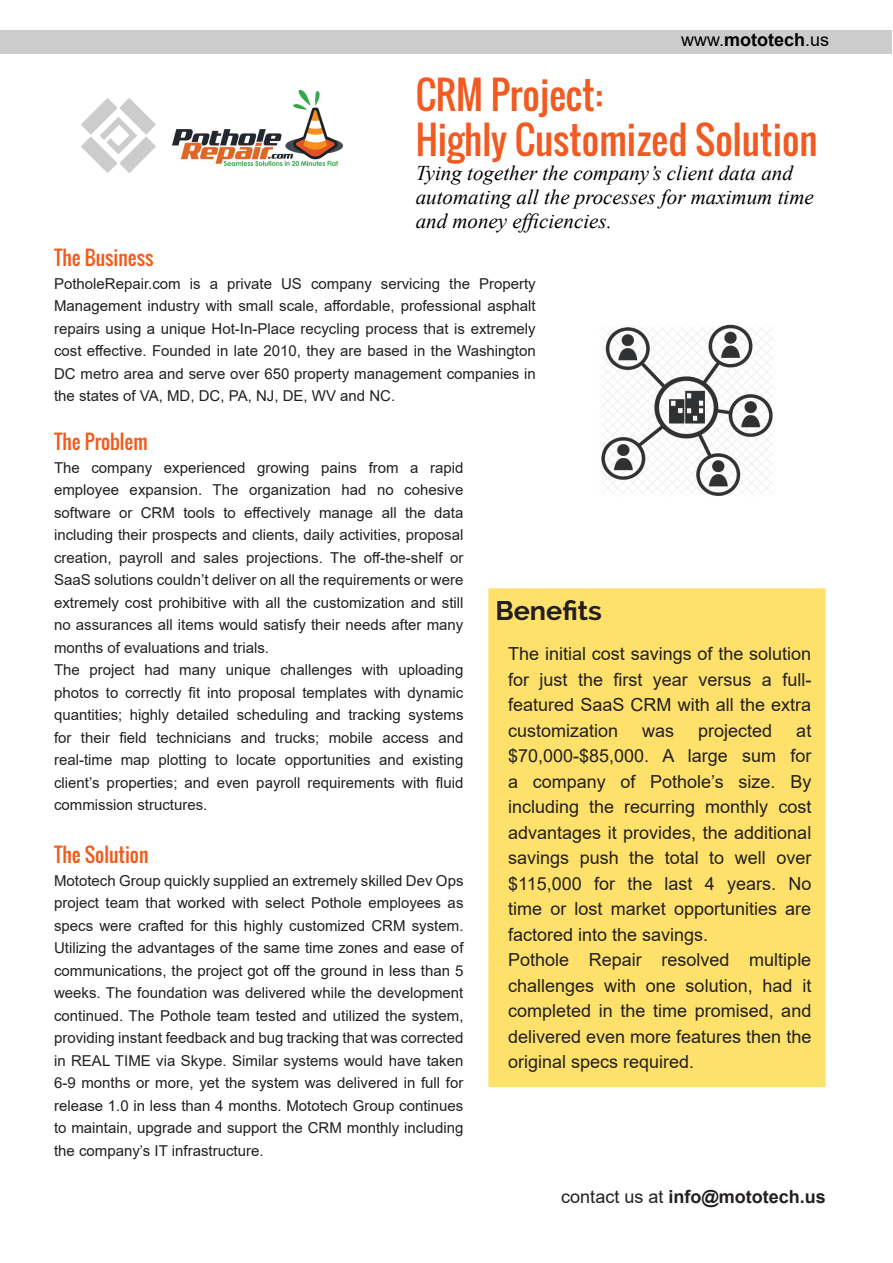
<style>
.page{position:relative;width:893px;height:1263px;background:#fff}
.page>*{position:absolute;margin:0;border:0;box-sizing:border-box;transform-origin:0 0}
.Texto{font:37.5px "Oswald";color:#f15a21}
.Texto-2{font:700 27px "Raleway";color:#231f20}
.Texto_1{font:italic 21px/24px "Times New Roman";color:#000}
.Texto_1-2{font:19.5px "Oswald";color:#f55919}
.Subtitulo_1{font:19.5px "Oswald";color:#f55919}
.Texto-3{font:18px/25.5px "Arial";color:#231f20;text-align:justify}
.Texto-4{font:700 18px "Arial";color:#231f20}
.Texto-5{font:700 18px "Arial";color:#000}
.Subtitulo_1-2{font:15px/22.5px "Arial";color:#231f20;text-align:justify}
.Texto_1-3{font:15px/22.5px "Arial";color:#231f20;text-align:justify}
.s1{font-weight:400}
</style>
<div class="page">
<div style="left:487px;top:587px;width:340px;height:502px;background:#fee16a;border:2px solid #fff"></div>
<img style="left:172px;top:91px;width:170px;height:75px">
<svg style="left:81px;top:98px;width:75px;height:75px"></svg>
<div style="left:1px;top:30px;width:891px;height:24px;background:#ccc"></div>
<img style="left:601px;top:324px;width:172px;height:172px">
<p class="Texto-5" style="left:681px;top:27px;width:150px"><span class="s1">www.</span>mototech<span class="s1">.us</span></p>
<p class="Texto" style="left:416px;top:67px;width:189px">CRM Project:</p>
<p class="Texto" style="left:416px;top:112px;width:404px">Highly Customized Solution</p>
<p class="Texto_1" style="left:416px;top:160px;width:400px">Tying together the company’s client data and automating all the processes for maximum time and money efficiencies.</p>
<p class="Subtitulo_1" style="left:54px;top:243px;width:101px">The Business</p>
<p class="Subtitulo_1-2" style="left:54px;top:272px;width:483px">PotholeRepair.com is a private US company servicing the Property Management industry with small scale, affordable, professional asphalt repairs using a unique Hot-In-Place recycling process that is extremely cost effective. Founded in late 2010, they are based in the Washington DC metro area and serve over 650 property management companies in the states of VA, MD, DC, PA, NJ, DE, WV and NC.</p>
<p class="Texto_1-2" style="left:54px;top:427px;width:95px">The Problem</p>
<p class="Texto_1-3" style="left:54px;top:456px;width:411px">The company experienced growing pains from a rapid employee expansion. The organization had no cohesive software or CRM tools to effectively manage all the data including their prospects and clients, daily activities, proposal creation, payroll and sales projections. The off-the-shelf or SaaS solutions couldn’t deliver on all the requirements or were extremely cost prohibitive with all the customization and still no assurances all items would satisfy their needs after many months of evaluations and trials.</p>
<p class="Texto_1-3" style="left:54px;top:659px;width:411px">The project had many unique challenges with uploading photos to correctly fit into proposal templates with dynamic quantities; highly detailed scheduling and tracking systems for their field technicians and trucks; mobile access and real-time map plotting to locate opportunities and existing client’s properties; and even payroll requirements with fluid commission structures.</p>
<p class="Texto_1-2" style="left:54px;top:840px;width:96px">The Solution</p>
<p class="Subtitulo_1-2" style="left:54px;top:869px;width:411px">Mototech Group quickly supplied an extremely skilled Dev Ops project team that worked with select Pothole employees as specs were crafted for this highly customized CRM system.<br>Utilizing the advantages of the same time zones and ease of communications, the project got off the ground in less than 5 weeks. The foundation was delivered while the development continued. The Pothole team tested and utilized the system, providing instant feedback and bug tracking that was corrected in REAL TIME via Skype. Similar systems would have taken 6-9 months or more, yet the system was delivered in full for release 1.0 in less than 4 months. Mototech Group continues to maintain, upgrade and support the CRM monthly including the company’s IT infrastructure.</p>
<p class="Texto-2" style="left:495px;top:595px;width:108px">Benefits</p>
<p class="Texto-3" style="left:508px;top:641px;width:305px">The initial cost savings of the solution for just the first year versus a full&shy;featured SaaS CRM with all the extra customization</p>
<p class="Texto-3" style="left:642px;top:717px;width:34px">was</p>
<p class="Texto-3" style="left:698px;top:717px;width:76px">projected</p>
<p class="Texto-3" style="left:508px;top:717px;width:305px;text-indent:288px">at $70,000-$85,000. A large sum for a company of Pothole’s size. By including the recurring monthly cost advantages it provides, the additional savings push the total to well over $115,000 for the last 4 years. No time or lost market opportunities are factored into the savings.</p>
<p class="Texto-3" style="left:508px;top:947px;width:305px">Pothole Repair resolved multiple challenges with one solution, had it completed in the time promised, and delivered even more features then the original specs required.</p>
<p class="Texto-4" style="left:561px;top:1184px;width:266px"><span class="s1">contact us at</span> info@mototech.us</p>
</div>
